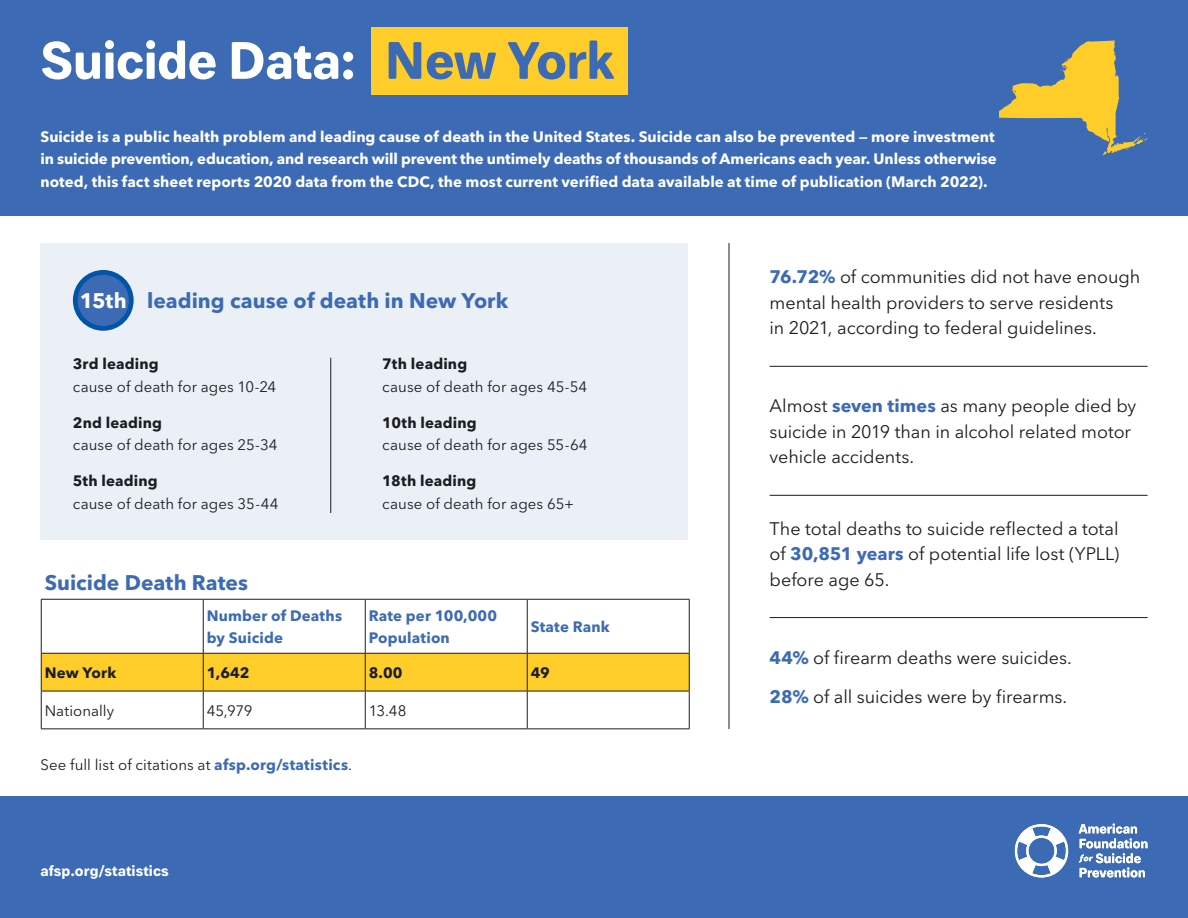
<style>
.page{position:relative;width:1188px;height:918px;background:#fff}
.page>*{position:absolute;margin:0;border:0;box-sizing:border-box;transform-origin:0 0}
.t1{font:700 52.5px "Paul Grotesk Soft";letter-spacing:-.01em;color:#fff}
.Level_1_Heading{font:700 52.5px "Paul Grotesk Soft";letter-spacing:-.015em;color:#3c6ab4}
.Level_2_Heading{font:700 21px "Avenir Next LT Pro";color:#3c6ab4}
.Level_2_Heading-2{font:700 21px "Avenir Next LT Pro";color:#fff}
.Body_2{font:18px/25.5px "Avenir Next LT Pro";letter-spacing:-.005em;color:#1b1d21}
.t2{font:700 15px/22.5px "Avenir Next LT Pro";color:#fff}
.Body{font:15px/22.5px "Avenir Next LT Pro";letter-spacing:.005em;color:#1b1d21}
.Body-2{font:700 15px/22.5px "Avenir Next LT Pro";letter-spacing:.01em;color:#3c6ab4}
.Body-3{font:700 15px "Avenir Next LT Pro";letter-spacing:.01em;color:#1b1d21}
.t3{font:700 15px "Paul Grotesk Soft";letter-spacing:.005em;color:#fff}
.s1{font-weight:700}
.s2{font-weight:700;color:#3c6ab4}
</style>
<div class="page">
<div style="left:0;top:796px;width:1188px;height:122px;background:#3c6ab4"></div>
<svg style="left:1079px;top:823px;width:69px;height:54px"></svg>
<svg style="left:1014px;top:824px;width:55px;height:54px"></svg>
<div style="left:0;top:0;width:1188px;height:216px;background:#3c6ab4"></div>
<hr style="left:729px;top:243px;width:1px;height:486px;background:#1b1d21">
<div style="left:40px;top:243px;width:648px;height:297px;background:#ebf0f7"></div>
<div style="left:75px;top:272px;width:56px;height:56px;background:#3c6ab4;border-radius:50%"></div>
<div style="left:73px;top:270px;width:61px;height:61px;border:5px solid #0154a6;border-radius:50%"></div>
<div style="left:371px;top:27px;width:257px;height:67px;background:#fecd29"></div>
<svg style="left:999px;top:40px;width:149px;height:115px"></svg>
<div style="left:42px;top:654px;width:647px;height:37px;background:#fecd29"></div>
<hr style="left:203px;top:600px;width:1px;height:53px;background:#1b1d21">
<hr style="left:365px;top:600px;width:1px;height:53px;background:#1b1d21">
<hr style="left:527px;top:600px;width:1px;height:53px;background:#1b1d21">
<hr style="left:41px;top:654px;width:1px;height:37px;background:#1b1d21">
<hr style="left:203px;top:654px;width:1px;height:37px;background:#1b1d21">
<hr style="left:365px;top:654px;width:1px;height:37px;background:#1b1d21">
<hr style="left:527px;top:654px;width:1px;height:37px;background:#1b1d21">
<hr style="left:689px;top:654px;width:1px;height:37px;background:#1b1d21">
<hr style="left:41px;top:691px;width:162px;height:1px;background:#1b1d21">
<hr style="left:41px;top:691px;width:1px;height:37px;background:#1b1d21">
<hr style="left:203px;top:691px;width:162px;height:1px;background:#1b1d21">
<hr style="left:203px;top:691px;width:1px;height:37px;background:#1b1d21">
<hr style="left:365px;top:691px;width:162px;height:1px;background:#1b1d21">
<hr style="left:365px;top:691px;width:1px;height:37px;background:#1b1d21">
<hr style="left:527px;top:691px;width:163px;height:1px;background:#1b1d21">
<hr style="left:527px;top:691px;width:1px;height:37px;background:#1b1d21">
<hr style="left:689px;top:691px;width:1px;height:37px;background:#1b1d21">
<hr style="left:41px;top:728px;width:162px;height:1px;background:#1b1d21">
<hr style="left:203px;top:728px;width:162px;height:1px;background:#1b1d21">
<hr style="left:365px;top:728px;width:162px;height:1px;background:#1b1d21">
<hr style="left:527px;top:728px;width:163px;height:1px;background:#1b1d21">
<hr style="left:41px;top:599px;width:162px;height:1px;background:#1b1d21">
<hr style="left:41px;top:600px;width:1px;height:53px;background:#1b1d21">
<hr style="left:203px;top:599px;width:162px;height:1px;background:#1b1d21">
<hr style="left:365px;top:599px;width:162px;height:1px;background:#1b1d21">
<hr style="left:527px;top:599px;width:163px;height:1px;background:#1b1d21">
<hr style="left:689px;top:600px;width:1px;height:53px;background:#1b1d21">
<hr style="left:41px;top:653px;width:162px;height:1px;background:#1b1d21">
<hr style="left:203px;top:653px;width:162px;height:1px;background:#1b1d21">
<hr style="left:365px;top:653px;width:162px;height:1px;background:#1b1d21">
<hr style="left:527px;top:653px;width:163px;height:1px;background:#1b1d21">
<hr style="left:330px;top:358px;width:1px;height:155px;background:#1b1d21">
<hr style="left:770px;top:366px;width:378px;height:1px;background:#1b1d21">
<hr style="left:770px;top:495px;width:378px;height:1px;background:#1b1d21">
<hr style="left:770px;top:617px;width:378px;height:1px;background:#1b1d21">
<h1 class="t1" style="left:40px;top:29px;width:317px">Suicide Data:</h1>
<p class="Level_1_Heading" style="left:385px;top:29px;width:231px">New York</p>
<p class="t2" style="left:40px;top:125px;width:958px">Suicide is a public health problem and leading cause of death in the United States. Suicide can also be prevented — more investment in suicide prevention, education, and research will prevent the untimely deaths of thousands of Americans each year. Unless otherwise noted, this fact sheet reports 2020 data from the CDC, the most current verified data available at time of publication (March 2022).</p>
<p class="Level_2_Heading-2" style="left:80px;top:288px;width:48px">15th</p>
<p class="Level_2_Heading" style="left:147px;top:288px;width:363px">leading cause of death in New York</p>
<p class="Body" style="left:73px;top:353px;width:205px"><span class="s1">3rd leading<br></span>cause of death for ages 10-24</p>
<p class="Body" style="left:73px;top:411px;width:206px"><span class="s1">2nd leading<br></span>cause of death for ages 25-34</p>
<p class="Body" style="left:73px;top:470px;width:207px"><span class="s1">5th leading<br></span>cause of death for ages 35-44</p>
<p class="Body-3" style="left:382px;top:355px;width:86px">7th leading</p>
<p class="Body" style="left:382px;top:375px;width:206px">cause of death for ages 45-54</p>
<p class="Body-3" style="left:382px;top:413px;width:96px">10th leading</p>
<p class="Body" style="left:382px;top:434px;width:207px">cause of death for ages 55-64</p>
<p class="Body-3" style="left:382px;top:472px;width:95px">18th leading</p>
<p class="Body" style="left:382px;top:492px;width:193px">cause of death for ages 65+</p>
<p class="Level_2_Heading" style="left:45px;top:570px;width:205px">Suicide Death Rates</p>
<p class="Body-2" style="left:207px;top:604px;width:137px">Number of Deaths by Suicide</p>
<p class="Body-2" style="left:369px;top:604px;width:130px">Rate per 100,000<br>Population</p>
<p class="Body-2" style="left:531px;top:615px;width:81px">State Rank</p>
<p class="Body-3" style="left:45px;top:663px;width:73px">New York</p>
<p class="Body-3" style="left:207px;top:663px;width:44px">1,642</p>
<p class="Body-3" style="left:369px;top:663px;width:35px">8.00</p>
<p class="Body-3" style="left:531px;top:663px;width:21px">49</p>
<p class="Body" style="left:45px;top:699px;width:71px">Nationally</p>
<p class="Body" style="left:207px;top:699px;width:47px">45,979</p>
<p class="Body" style="left:369px;top:699px;width:39px">13.48</p>
<p class="Body" style="left:40px;top:753px;width:313px">See full list of citations at <span class="s2">afsp.org/statistics</span>.</p>
<p class="t3" style="left:40px;top:862px;width:130px">afsp.org/statistics</p>
<p class="Body_2" style="left:770px;top:264px;width:372px"><span class="s2">76.72%</span> of communities did not have enough mental health providers to serve residents<br>in 2021, according to federal guidelines.</p>
<p class="Body_2" style="left:770px;top:393px;width:368px">Almost <span class="s2">seven times</span> as many people died by suicide in 2019 than in alcohol related motor vehicle accidents.</p>
<p class="Body_2" style="left:770px;top:516px;width:351px;text-align:justify">The total deaths to suicide reflected a total of <span class="s2">30,851 years</span> of potential life lost (YPLL) before age 65.</p>
<p class="Body_2" style="left:770px;top:645px;width:304px"><span class="s2">44%</span> of firearm deaths were suicides.</p>
<p class="Body_2" style="left:770px;top:684px;width:299px"><span class="s2">28%</span> of all suicides were by firearms.</p>
</div>
